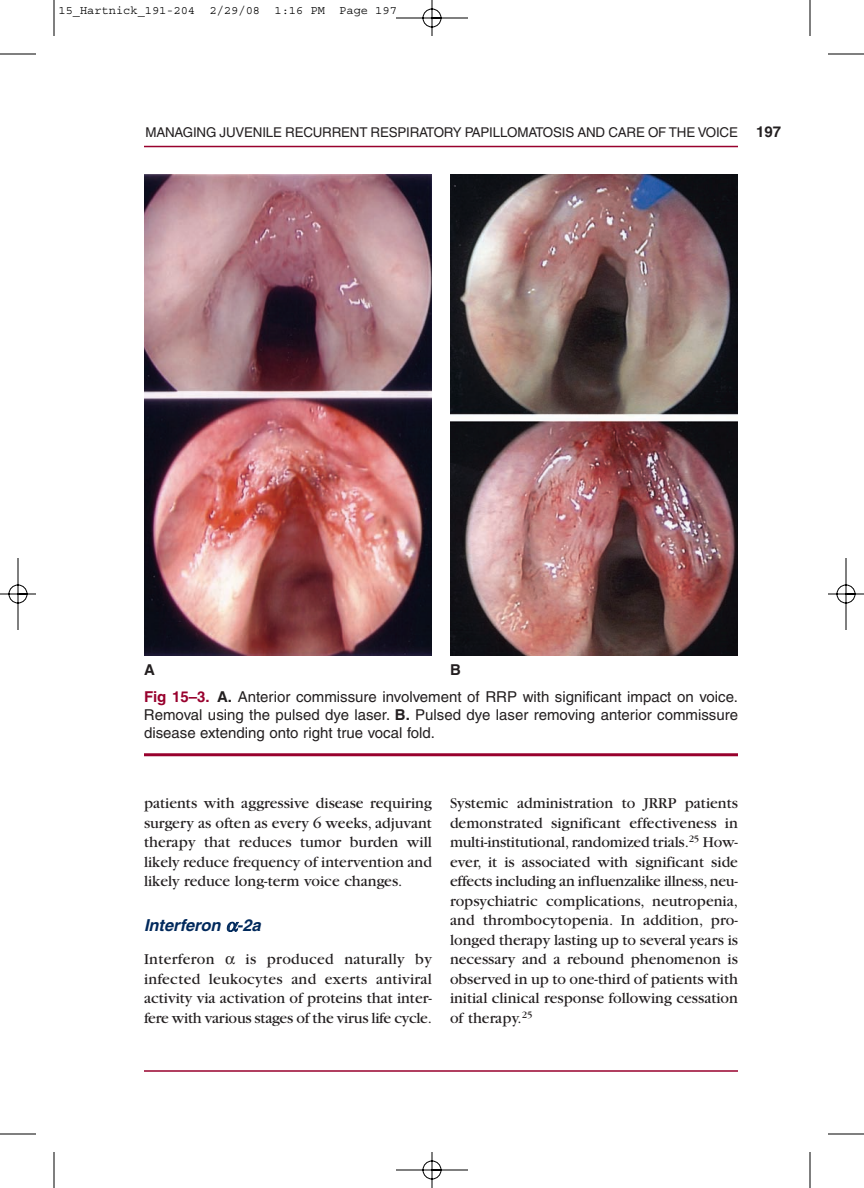
<style>
.page{position:relative;width:864px;height:1188px;background:#fff}
.page>*{position:absolute;margin:0;border:0;box-sizing:border-box;transform-origin:0 0}
.t1{font:italic 700 16.5px "Helvetica";color:#00295c}
.t2{font:15.75px/19.5px "Garamond";color:#231f20;text-align:justify}
.t3{font:15.75px "Garamond";letter-spacing:.02em;color:#231f20}
.t4{font:15px/27px "Helvetica";color:#231f20}
.t5{font:700 15px "Helvetica";color:#231f20}
.t6{font:13.5px "Helvetica";letter-spacing:-.015em;color:#231f20}
.t7{font:12px "Courier";color:#000}
.s1{font-weight:700;font-size:15px}
.s2{font-weight:700}
.s3{font-weight:700;color:#98012d}
</style>
<div class="page">
<img style="left:0;top:0;width:864px;height:1188px">
<svg style="left:226px;top:922px;width:13px;height:10px"></svg>
<svg style="left:226px;top:957px;width:9px;height:8px"></svg>
<p class="t7" style="left:58px;top:6px;width:340px">15_Hartnick_191-204 2/29/08 1:16 PM Page 197</p>
<p class="t6" style="left:146px;top:127px;width:637px">MANAGING JUVENILE RECURRENT RESPIRATORY PAPILLOMATOSIS AND CARE OF THE VOICE <span class="s1">197</span></p>
<p class="t5" style="left:144px;top:664px;width:12px">A</p>
<p class="t4" style="left:144px;top:658px;width:596px;text-indent:306px"><span class="s2">B<br></span><span class="s3">Fig 15–3.</span> <span class="s2">A.</span> Anterior commissure involvement of RRP with significant impact on voice.</p>
<p class="t4" style="left:144px;top:707px;width:596px;line-height:18px">Removal using the pulsed dye laser. <span class="s2">B.</span> Pulsed dye laser removing anterior commissure disease extending onto right true vocal fold.</p>
<p class="t2" style="left:144px;top:795px;width:290px">patients with aggressive disease requiring surgery as often as every 6 weeks, adjuvant therapy that reduces tumor burden will likely reduce frequency of intervention and likely reduce long-term voice changes.</p>
<p class="t1" style="left:144px;top:920px;width:121px">Interferon -2a</p>
<p class="t3" style="left:144px;top:954px;width:72px">Interferon</p>
<p class="t2" style="left:144px;top:951px;width:290px;text-indent:102px">is produced naturally by infected leukocytes and exerts antiviral activity via activation of proteins that inter&shy;fere with various stages of the virus life cycle.</p>
<p class="t2" style="left:450px;top:795px;width:290px">Systemic administration to JRRP patients demonstrated significant effectiveness in multi-institutional, randomized trials.<sup>25</sup> How&shy;ever, it is associated with significant side effects including an influenzalike illness, neu&shy;ropsychiatric complications, neutropenia, and thrombocytopenia. In addition, pro&shy;longed therapy lasting up to several years is necessary and a rebound phenomenon is observed in up to one-third of patients with initial clinical response following cessation of therapy.<sup>25</sup></p>
</div>
